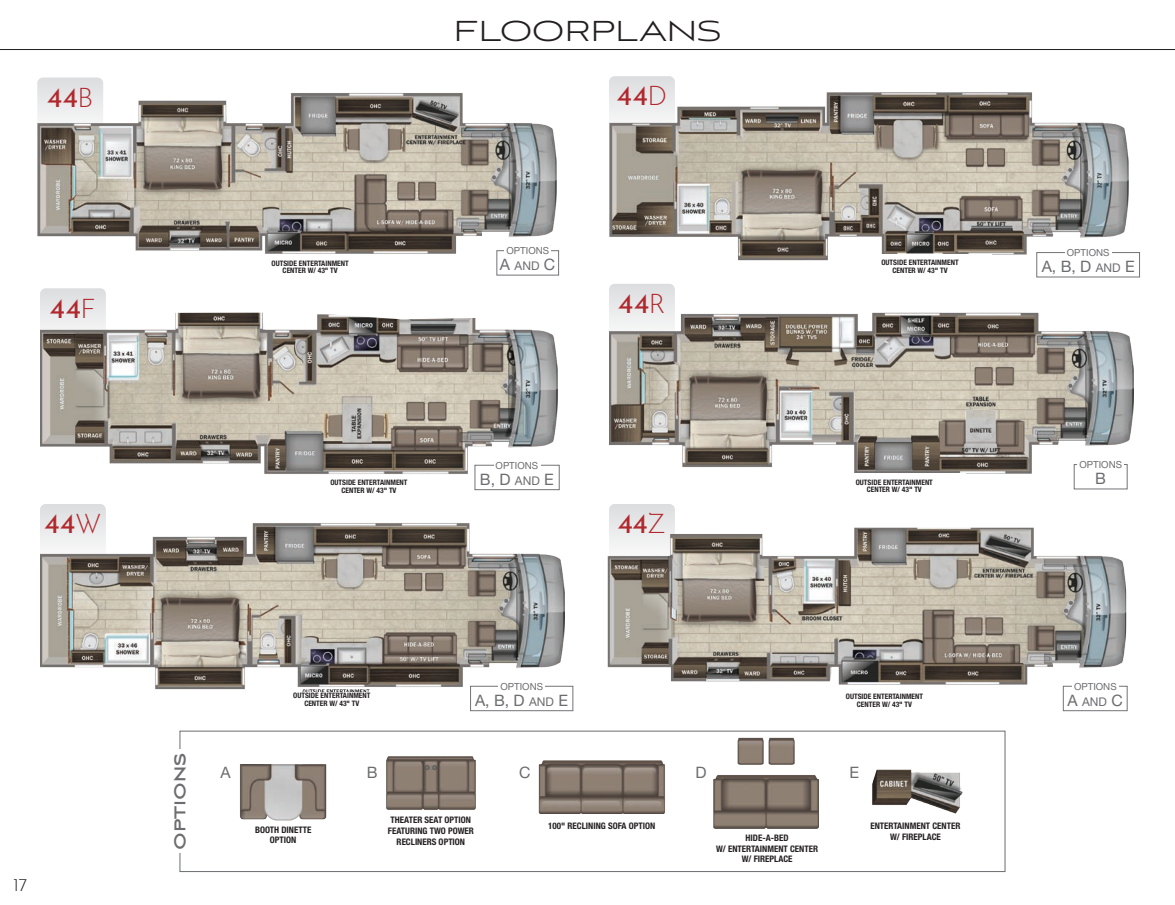
<style>
.page{position:relative;width:1175px;height:905px;background:#fff}
.page>*{position:absolute;margin:0;border:0;box-sizing:border-box;transform-origin:0 0}
.t1{font:300 36px "Aviano Sans";color:#231f20}
.t2{font:28.5px "Josefin Sans";letter-spacing:.02em;color:#b1282d}
.t3{font:700 19.5px "Aviano Sans";color:#6c6d70}
.t4{font:300 18px "Josefin Sans";color:#231f20}
.t5{font:15.75px "Helvetica Neue LT Std";color:#6c6d70}
.t6{font:12px "Helvetica Neue LT Std";color:#6c6d70}
.t7{font:9.75px "Helvetica Neue LT Std";color:#6c6d70}
.t8{font:700 condensed 9px/10.8px "Helvetica Neue";color:#231f20;text-align:center}
.t9{font:700 condensed 7.5px/7.5px "Helvetica Neue";color:#231f20;text-align:center}
.s1{font-weight:300;font-size:26.7px}
.s2{font-size:15.75px}
.s3{font-size:12px}
</style>
<div class="page">
<hr style="left:0;top:49px;width:1174px;height:1px;background:#231f20">
<svg style="left:40px;top:504px;width:66px;height:18px"></svg>
<img style="left:40px;top:522px;width:524px;height:169px">
<div style="left:470px;top:686px;width:103px;height:25px;border:1px solid #737378"></div>
<div style="left:498px;top:681px;width:47px;height:11px;background:#fff"></div>
<svg style="left:37px;top:77px;width:66px;height:14px"></svg>
<img style="left:37px;top:91px;width:520px;height:163px">
<div style="left:496px;top:250px;width:63px;height:25px;border:1px solid #737378"></div>
<div style="left:504px;top:246px;width:47px;height:11px;background:#fff"></div>
<svg style="left:609px;top:76px;width:66px;height:13px"></svg>
<img style="left:609px;top:89px;width:519px;height:172px">
<div style="left:848px;top:255px;width:144px;height:22px;background:#fff"></div>
<div style="left:1036px;top:252px;width:103px;height:25px;border:1px solid #737378"></div>
<div style="left:1064px;top:247px;width:47px;height:12px;background:#fff"></div>
<div style="left:40px;top:288px;width:66px;height:24px;background:#e3e4e5"></div>
<img style="left:40px;top:312px;width:518px;height:179px">
<div style="left:282px;top:475px;width:173px;height:22px;background:#fff"></div>
<div style="left:474px;top:465px;width:85px;height:25px;border:1px solid #737378"></div>
<div style="left:494px;top:460px;width:47px;height:11px;background:#fff"></div>
<div style="left:609px;top:284px;width:66px;height:25px;background:#e3e3e5"></div>
<img style="left:609px;top:309px;width:524px;height:177px">
<div style="left:1073px;top:464px;width:54px;height:25px;border:1px solid #737378"></div>
<div style="left:1077px;top:459px;width:47px;height:12px;background:#fff"></div>
<div style="left:822px;top:473px;width:144px;height:25px;background:#fff"></div>
<div style="left:609px;top:504px;width:66px;height:23px;background:#e2e3e5"></div>
<img style="left:608px;top:527px;width:518px;height:160px">
<div style="left:1063px;top:686px;width:64px;height:25px;border:1px solid #737378"></div>
<div style="left:1072px;top:681px;width:46px;height:11px;background:#fff"></div>
<div style="left:180px;top:730px;width:825px;height:141px;border:1px solid #6c6d70"></div>
<div style="left:170px;top:749px;width:17px;height:104px;background:#fff"></div>
<img style="left:240px;top:764px;width:87px;height:57px">
<img style="left:386px;top:756px;width:90px;height:54px">
<img style="left:538px;top:760px;width:127px;height:54px">
<img style="left:872px;top:769px;width:91px;height:45px">
<img style="left:713px;top:737px;width:106px;height:91px">
<h2 class="t2" style="left:47px;top:73px;width:48px">44<span class="s1">B</span></h2>
<h2 class="t2" style="left:50px;top:284px;width:47px">44<span class="s1">F</span></h2>
<h2 class="t2" style="left:44px;top:499px;width:58px">44<span class="s1">W</span></h2>
<h3 class="t4" style="left:13px;top:871px;width:16px">17</h3>
<h1 class="t1" style="left:453px;top:14px;width:269px">FLOORPLANS</h1>
<h3 class="t7" style="left:506px;top:245px;width:44px">OPTIONS</h3>
<p class="t9" style="left:271px;top:259px;width:79px">OUTSIDE ENTERTAINMENT<br>CENTER W/ 43" TV</p>
<h3 class="t6" style="left:500px;top:259px;width:57px"><span class="s2">A</span> AND <span class="s2">C</span></h3>
<h3 class="t7" style="left:495px;top:459px;width:44px">OPTIONS</h3>
<p class="t9" style="left:330px;top:479px;width:79px">OUTSIDE ENTERTAINMENT<br>CENTER W/ 43" TV</p>
<h3 class="t5" style="left:480px;top:470px;width:75px">B, D <span class="s3">AND</span> E</h3>
<h2 class="t2" style="left:617px;top:72px;width:52px">44<span class="s1">D</span></h2>
<h2 class="t2" style="left:618px;top:279px;width:49px">44<span class="s1">R</span></h2>
<h2 class="t2" style="left:618px;top:499px;width:50px">44<span class="s1">Z</span></h2>
<h3 class="t7" style="left:1066px;top:247px;width:44px">OPTIONS</h3>
<p class="t9" style="left:881px;top:258px;width:79px">OUTSIDE ENTERTAINMENT<br>CENTER W/ 43" TV</p>
<h3 class="t5" style="left:1041px;top:257px;width:94px">A, B, D <span class="s3">AND</span> E</h3>
<p class="t9" style="left:855px;top:478px;width:79px">OUTSIDE ENTERTAINMENT<br>CENTER W/ 43" TV</p>
<h3 class="t7" style="left:1079px;top:459px;width:44px">OPTIONS</h3>
<h3 class="t5" style="left:1095px;top:469px;width:12px">B</h3>
<h3 class="t3" style="left:168px;top:850px;width:99px;rotate:-90deg">OPTIONS</h3>
<h3 class="t5" style="left:220px;top:762px;width:12px">A</h3>
<h3 class="t7" style="left:500px;top:680px;width:44px">OPTIONS</h3>
<p class="t9" style="left:293px;top:692px;width:79px">OUTSIDE ENTERTAINMENT<br>CENTER W/ 43" TV</p>
<h3 class="t5" style="left:475px;top:690px;width:94px">A, B, D <span class="s3">AND</span> E</h3>
<p class="t8" style="left:255px;top:823px;width:58px">BOOTH DINETTE<br>OPTION</p>
<h3 class="t5" style="left:367px;top:762px;width:12px">B</h3>
<p class="t8" style="left:388px;top:814px;width:87px">THEATER SEAT OPTION<br>FEATURING TWO POWER<br>RECLINERS OPTION</p>
<h3 class="t5" style="left:519px;top:762px;width:13px">C</h3>
<p class="t8" style="left:548px;top:820px;width:108px">100" RECLINING SOFA OPTION</p>
<h3 class="t5" style="left:695px;top:762px;width:13px">D</h3>
<p class="t8" style="left:716px;top:832px;width:103px">HIDE-A-BED<br>W/ ENTERTAINMENT CENTER<br>W/ FIREPLACE</p>
<h3 class="t7" style="left:1074px;top:680px;width:44px">OPTIONS</h3>
<p class="t9" style="left:846px;top:692px;width:79px">OUTSIDE ENTERTAINMENT<br>CENTER W/ 43" TV</p>
<h3 class="t6" style="left:1067px;top:694px;width:57px"><span class="s2">A</span> AND <span class="s2">C</span></h3>
<h3 class="t5" style="left:849px;top:762px;width:11px">E</h3>
<p class="t8" style="left:870px;top:820px;width:91px">ENTERTAINMENT CENTER<br>W/ FIREPLACE</p>
</div>
